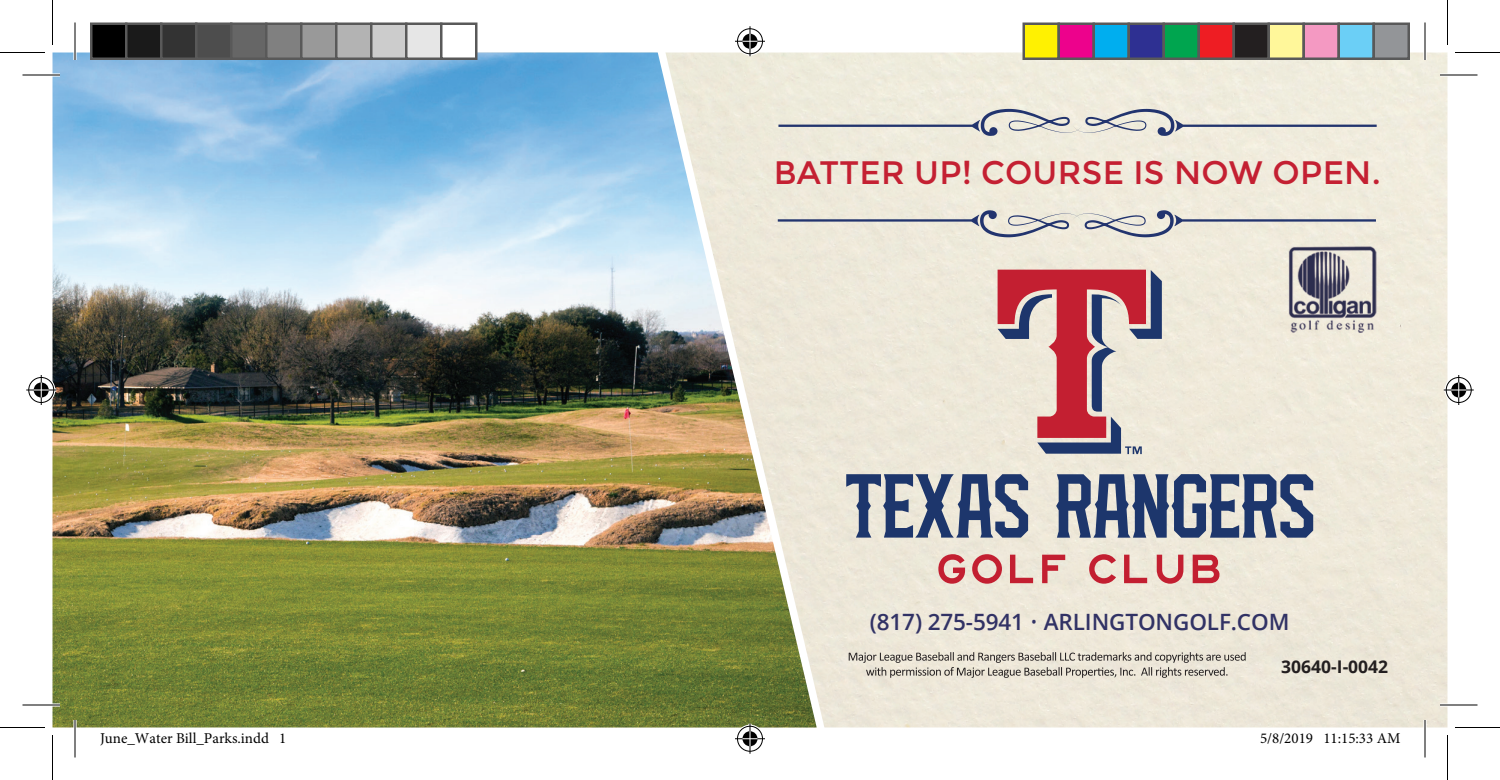
<style>
.page{position:relative;width:1500px;height:780px;background:#fff}
.page>*{position:absolute;margin:0;border:0;box-sizing:border-box;transform-origin:0 0}
.t1{font:32.5px "Montserrat";letter-spacing:.01em;color:#c42032}
.t2{font:600 22.5px "Open Sans";letter-spacing:-.005em;color:#313265}
.t3{font:700 17.5px "Open Sans";color:#231f20}
.t4{font:15px "Minion Pro";color:#000}
.s1{font-weight:300}
</style>
<div class="page">
<svg style="left:942px;top:210px;width:434px;height:27px;background:#d2d1cc"></svg>
<div style="left:989px;top:211px;width:8px;height:8px;background:#22346e;border-radius:50%"></div>
<svg style="left:942px;top:109px;width:435px;height:27px;background:#d3d2ce"></svg>
<div style="left:1158px;top:127px;width:8px;height:8px;background:#22346e;border-radius:50%"></div>
<svg style="left:998px;top:270px;width:164px;height:184px;background:#c58f94"></svg>
<svg style="left:942px;top:474px;width:86px;height:64px;background:#808a9f"></svg>
<svg style="left:1056px;top:474px;width:257px;height:64px;background:#748099"></svg>
<svg style="left:942px;top:554px;width:23px;height:30px"></svg>
<svg style="left:972px;top:554px;width:30px;height:30px"></svg>
<svg style="left:1010px;top:555px;width:23px;height:28px"></svg>
<svg style="left:1042px;top:555px;width:23px;height:28px"></svg>
<svg style="left:1089px;top:554px;width:27px;height:30px"></svg>
<svg style="left:1124px;top:555px;width:23px;height:28px"></svg>
<svg style="left:1157px;top:555px;width:26px;height:29px"></svg>
<svg style="left:1193px;top:555px;width:26px;height:28px"></svg>
<svg style="left:942px;top:652px;width:304px;height:26px;background:#c8c2b7"></svg>
<img style="left:52px;top:52px;width:890px;height:676px">
<img style="left:1281px;top:235px;width:114px;height:108px">
<svg style="left:22px;top:73px;width:38px;height:4px"></svg>
<svg style="left:1440px;top:73px;width:38px;height:4px"></svg>
<svg style="left:22px;top:703px;width:38px;height:4px"></svg>
<svg style="left:1440px;top:703px;width:38px;height:4px"></svg>
<svg style="left:73px;top:22px;width:4px;height:38px"></svg>
<svg style="left:73px;top:720px;width:4px;height:38px"></svg>
<svg style="left:1423px;top:22px;width:4px;height:38px"></svg>
<svg style="left:1423px;top:720px;width:4px;height:38px"></svg>
<hr style="left:22px;top:75px;width:38px;height:1px;background:#000">
<hr style="left:1440px;top:75px;width:38px;height:1px;background:#000">
<hr style="left:22px;top:705px;width:38px;height:1px;background:#000">
<hr style="left:1440px;top:705px;width:38px;height:1px;background:#000">
<hr style="left:75px;top:22px;width:1px;height:38px;background:#000">
<hr style="left:75px;top:720px;width:1px;height:38px;background:#000">
<hr style="left:1425px;top:22px;width:1px;height:38px;background:#000">
<hr style="left:1425px;top:720px;width:1px;height:38px;background:#000">
<hr style="left:0;top:52px;width:45px;height:1px;background:#000">
<hr style="left:1455px;top:52px;width:45px;height:1px;background:#000">
<hr style="left:0;top:727px;width:45px;height:1px;background:#000">
<hr style="left:1455px;top:727px;width:45px;height:1px;background:#000">
<hr style="left:52px;top:0;width:1px;height:45px;background:#000">
<hr style="left:52px;top:735px;width:1px;height:45px;background:#000">
<hr style="left:1447px;top:0;width:1px;height:45px;background:#000">
<hr style="left:1447px;top:735px;width:1px;height:45px;background:#000">
<div style="left:736px;top:27px;width:28px;height:28px;border:3px solid #fff;border-radius:50%"></div>
<hr style="left:735px;top:40px;width:30px;height:3px;background:#fff">
<svg style="left:748px;top:26px;width:4px;height:30px"></svg>
<div style="left:741px;top:32px;width:18px;height:18px;border:3px solid #fff;border-radius:50%"></div>
<div style="left:737px;top:28px;width:26px;height:26px;border:1px solid #000;border-radius:50%"></div>
<hr style="left:735px;top:41px;width:30px;height:1px;background:#000">
<hr style="left:750px;top:26px;width:1px;height:30px;background:#000">
<svg style="left:742px;top:34px;width:16px;height:15px"></svg>
<div style="left:736px;top:725px;width:28px;height:28px;border:3px solid #fff;border-radius:50%"></div>
<hr style="left:735px;top:737px;width:30px;height:3px;background:#fff">
<svg style="left:748px;top:724px;width:4px;height:30px"></svg>
<div style="left:741px;top:730px;width:18px;height:18px;border:3px solid #fff;border-radius:50%"></div>
<div style="left:737px;top:726px;width:26px;height:26px;border:1px solid #000;border-radius:50%"></div>
<hr style="left:735px;top:738px;width:30px;height:1px;background:#000">
<hr style="left:750px;top:724px;width:1px;height:30px;background:#000">
<svg style="left:742px;top:731px;width:16px;height:15px"></svg>
<div style="left:27px;top:376px;width:28px;height:28px;border:3px solid #fff;border-radius:50%"></div>
<svg style="left:26px;top:388px;width:30px;height:4px"></svg>
<hr style="left:40px;top:375px;width:3px;height:30px;background:#fff">
<div style="left:32px;top:381px;width:18px;height:18px;border:3px solid #fff;border-radius:50%"></div>
<div style="left:28px;top:377px;width:26px;height:26px;border:1px solid #000;border-radius:50%"></div>
<hr style="left:26px;top:390px;width:30px;height:1px;background:#000">
<hr style="left:41px;top:375px;width:1px;height:30px;background:#000">
<svg style="left:34px;top:382px;width:15px;height:16px"></svg>
<div style="left:1445px;top:376px;width:28px;height:28px;border:3px solid #fff;border-radius:50%"></div>
<svg style="left:1444px;top:388px;width:30px;height:4px"></svg>
<hr style="left:1457px;top:375px;width:3px;height:30px;background:#fff">
<div style="left:1450px;top:381px;width:18px;height:18px;border:3px solid #fff;border-radius:50%"></div>
<div style="left:1446px;top:377px;width:26px;height:26px;border:1px solid #000;border-radius:50%"></div>
<hr style="left:1444px;top:390px;width:30px;height:1px;background:#000">
<hr style="left:1458px;top:375px;width:1px;height:30px;background:#000">
<svg style="left:1451px;top:382px;width:15px;height:16px"></svg>
<div style="left:91px;top:24px;width:35px;height:35px;background:#000"></div>
<div style="left:90px;top:22px;width:38px;height:38px;border:2px solid #595959"></div>
<div style="left:126px;top:24px;width:35px;height:35px;background:#1a1a1a"></div>
<div style="left:125px;top:22px;width:37px;height:38px;border:2px solid #595959"></div>
<div style="left:161px;top:24px;width:35px;height:35px;background:#333"></div>
<div style="left:160px;top:22px;width:38px;height:38px;border:2px solid #595959"></div>
<div style="left:196px;top:24px;width:35px;height:35px;background:#4d4d4d"></div>
<div style="left:195px;top:22px;width:37px;height:38px;border:2px solid #595959"></div>
<div style="left:231px;top:24px;width:35px;height:35px;background:#666"></div>
<div style="left:230px;top:22px;width:38px;height:38px;border:2px solid #595959"></div>
<div style="left:266px;top:24px;width:35px;height:35px;background:#808080"></div>
<div style="left:265px;top:22px;width:37px;height:38px;border:2px solid #595959"></div>
<div style="left:301px;top:24px;width:35px;height:35px;background:#999"></div>
<div style="left:300px;top:22px;width:38px;height:38px;border:2px solid #595959"></div>
<div style="left:336px;top:24px;width:35px;height:35px;background:#b3b3b3"></div>
<div style="left:335px;top:22px;width:37px;height:38px;border:2px solid #595959"></div>
<div style="left:371px;top:24px;width:35px;height:35px;background:#ccc"></div>
<div style="left:370px;top:22px;width:38px;height:38px;border:2px solid #595959"></div>
<div style="left:406px;top:24px;width:35px;height:35px;background:#e6e6e6"></div>
<div style="left:405px;top:22px;width:37px;height:38px;border:2px solid #595959"></div>
<div style="left:441px;top:24px;width:35px;height:35px;background:#fff"></div>
<div style="left:440px;top:22px;width:38px;height:38px;border:2px solid #595959"></div>
<div style="left:1024px;top:24px;width:35px;height:35px;background:#fff101"></div>
<div style="left:1022px;top:22px;width:38px;height:38px;border:2px solid #595959"></div>
<div style="left:1059px;top:24px;width:35px;height:35px;background:#ed028c"></div>
<div style="left:1058px;top:22px;width:37px;height:38px;border:2px solid #595959"></div>
<div style="left:1094px;top:24px;width:35px;height:35px;background:#00aeef"></div>
<div style="left:1092px;top:22px;width:38px;height:38px;border:2px solid #595959"></div>
<div style="left:1129px;top:24px;width:35px;height:35px;background:#2e3092"></div>
<div style="left:1128px;top:22px;width:37px;height:38px;border:2px solid #595959"></div>
<div style="left:1164px;top:24px;width:35px;height:35px;background:#00a54f"></div>
<div style="left:1162px;top:22px;width:38px;height:38px;border:2px solid #595959"></div>
<div style="left:1199px;top:24px;width:35px;height:35px;background:#ee1d23"></div>
<div style="left:1198px;top:22px;width:37px;height:38px;border:2px solid #595959"></div>
<div style="left:1234px;top:24px;width:35px;height:35px;background:#231f20"></div>
<div style="left:1232px;top:22px;width:38px;height:38px;border:2px solid #595959"></div>
<div style="left:1269px;top:24px;width:35px;height:35px;background:#fff79a"></div>
<div style="left:1268px;top:22px;width:37px;height:38px;border:2px solid #595959"></div>
<div style="left:1304px;top:24px;width:35px;height:35px;background:#f499c2"></div>
<div style="left:1302px;top:22px;width:38px;height:38px;border:2px solid #595959"></div>
<div style="left:1339px;top:24px;width:35px;height:35px;background:#6bcff6"></div>
<div style="left:1338px;top:22px;width:37px;height:38px;border:2px solid #595959"></div>
<div style="left:1374px;top:24px;width:35px;height:35px;background:#939598"></div>
<div style="left:1372px;top:22px;width:38px;height:38px;border:2px solid #595959"></div>
<div style="left:1292px;top:732px;width:7px;height:11px;border:1px solid #fff;border-radius:50%"></div>
<div style="left:1293px;top:733px;width:4px;height:10px;border:1px solid #fff;border-radius:50%"></div>
<div style="left:1324px;top:661px;width:77px;height:67px;background:#ece6d7"></div>
<h1 class="t1" style="left:774px;top:154px;width:608px">BATTER UP! COURSE IS NOW OPEN.</h1>
<h2 class="t2" style="left:870px;top:606px;width:421px">(817) 275-5941 <span class="s1">•</span> ARLINGTONGOLF.COM</h2>
<p class="t3" style="left:1281px;top:654px;width:108px">30640-I-0042</p>
<p class="t4" style="left:100px;top:728px;width:188px">June_Water Bill_Parks.indd 1</p>
<p class="t4" style="left:1260px;top:728px;width:142px">5/8/2019 11:15:33 AM</p>
</div>
